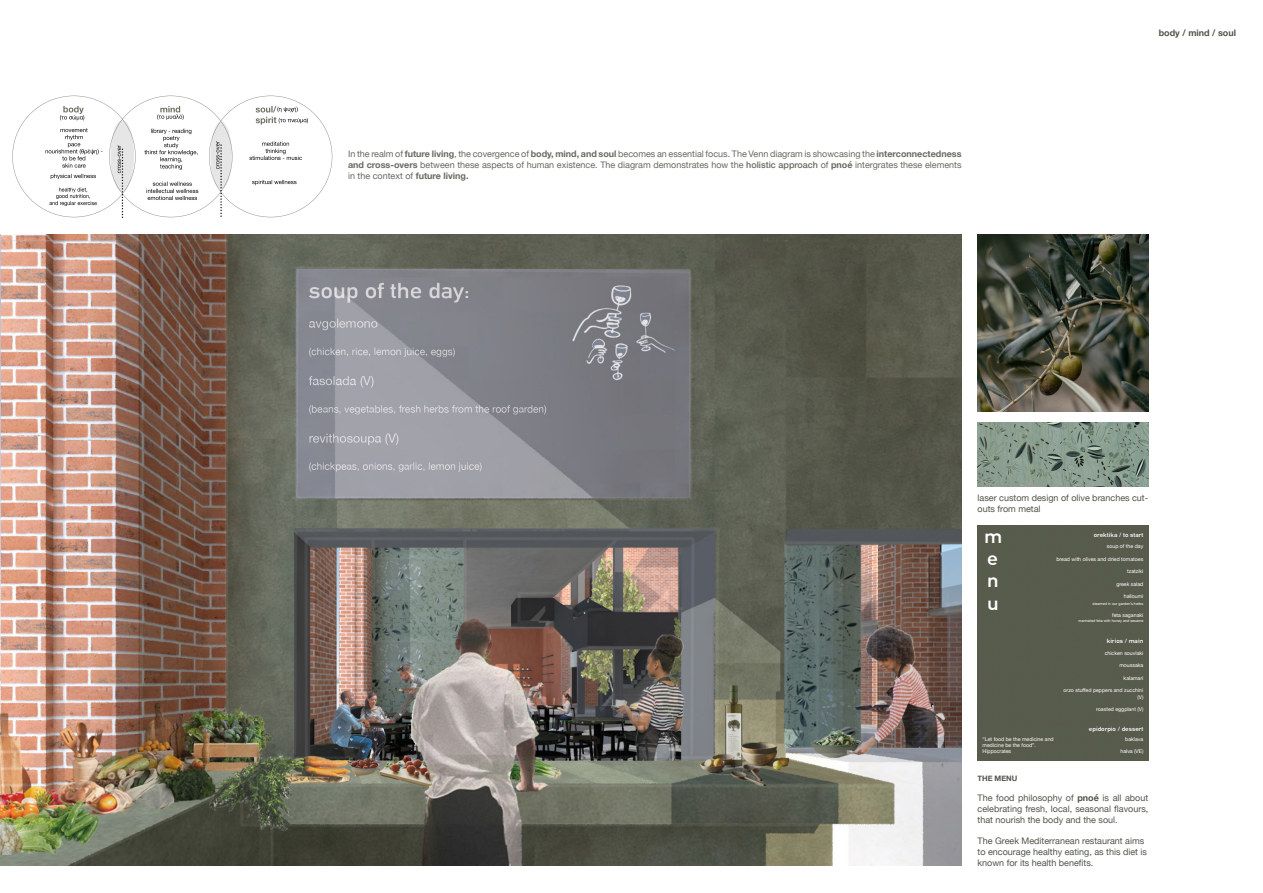
<style>
.page{position:relative;width:1263px;height:893px;background:#fff}
.page>*{position:absolute;margin:0;border:0;box-sizing:border-box;transform-origin:0 0}
.t1{font:700 18.75px "DIN Alternate";color:#fff;scale:1.15 1}
.t2{font:9px/10.8px "Helvetica Neue";color:#666b60;text-align:justify}
.t3{font:9px/10.8px "Helvetica Neue";color:#4f564b;text-align:justify}
.t4{font:9px/10.8px "Helvetica Neue";color:#4e5549}
.t5{font:9px/10.8px "Helvetica Neue";color:#515347}
.t6{font:700 9px "Helvetica Neue";color:#4e5549}
.t7{font:700 7.5px "Helvetica Neue";color:#4f564b}
.t8{font:700 6px "DIN Alternate";color:#fff;scale:1.15 1}
.t9{font:5.25px/6.3px "Helvetica Neue";color:#fff;text-align:right}
.t10{font:3.75px "Helvetica Neue";color:#fff}
.s1{font-weight:700}
.s2{font-weight:500}
.s3{font-weight:700;color:#515347}
</style>
<div class="page">
<img style="left:0;top:234px;width:961px;height:632px">
<div style="left:977px;top:526px;width:171px;height:234px;background:#575b4c"></div>
<img style="left:977px;top:422px;width:171px;height:64px">
<img style="left:977px;top:234px;width:171px;height:177px">
<img style="left:12px;top:95px;width:321px;height:123px">
<p class="t2" style="left:348px;top:149px;width:615px">In the realm of <span class="s1">future living</span>, the covergence of <span class="s1">body, mind, and soul</span> becomes an essential focus. The Venn diagram is showcasing the <span class="s1">interconnectedness and cross-overs</span> between these aspects of human existence. The diagram demonstrates how the <span class="s2">holistic approach</span> of <span class="s1">pnoé</span> intergrates these elements in the context of <span class="s1">future living.</span></p>
<p class="t6" style="left:1159px;top:26px;width:79px">body / mind / soul</p>
<p class="t5" style="left:977px;top:493px;width:172px">laser custom design of olive branches cut&shy;outs from metal</p>
<p class="t1" style="left:984px;top:522px;width:17px">m</p>
<p class="t8" style="left:1094px;top:530px;width:45px">orektika / to start</p>
<p class="t9" style="left:1107px;top:543px;width:38px">soup of the day</p>
<p class="t9" style="left:1056px;top:556px;width:88px">bread with olives and dried tomatoes</p>
<p class="t9" style="left:1127px;top:568px;width:18px">tzatziki</p>
<p class="t9" style="left:1116px;top:581px;width:29px">greek salad</p>
<p class="t9" style="left:1124px;top:594px;width:21px">halloumi</p>
<p class="t10" style="left:1092px;top:601px;width:52px">steamed in our garden’s herbs</p>
<p class="t9" style="left:1112px;top:613px;width:33px">feta saganaki</p>
<p class="t10" style="left:1078px;top:618px;width:66px">marinated feta with honey and sesame</p>
<p class="t9" style="left:1105px;top:650px;width:40px">chicken souvlaki</p>
<p class="t9" style="left:1119px;top:662px;width:26px">moussaka</p>
<p class="t9" style="left:1124px;top:675px;width:21px">kalamari</p>
<p class="t9" style="left:1064px;top:688px;width:81px">orzo stuffed peppers and zucchini (V)</p>
<p class="t9" style="left:1096px;top:707px;width:49px">roasted eggplant (V)</p>
<p class="t8" style="left:1089px;top:724px;width:49px">epidorpio / dessert</p>
<p class="t9" style="left:1125px;top:736px;width:20px">baklava</p>
<p class="t9" style="left:1120px;top:748px;width:24px">halva (VE)</p>
<p class="t1" style="left:987px;top:544px;width:11px">e</p>
<p class="t1" style="left:987px;top:566px;width:12px">n</p>
<p class="t1" style="left:987px;top:590px;width:12px">u</p>
<p class="t8" style="left:1107px;top:636px;width:33px">kirios / main</p>
<p class="t9" style="left:982px;top:736px;width:73px;text-align:left">“Let food be the medicine and medicine be the food”.</p>
<p class="t9" style="left:982px;top:748px;width:30px">Hippocrates</p>
<p class="t7" style="left:977px;top:773px;width:41px">THE MENU</p>
<p class="t3" style="left:977px;top:793px;width:172px">The food philosophy of <span class="s3">pnoé</span> is all about celebrating fresh, local, seasonal flavours, that nourish the body and the soul.</p>
<p class="t4" style="left:977px;top:836px;width:171px">The Greek Mediterranean restaurant aims to encourage healthy eating, as this diet is known for its health benefits.</p>
</div>
